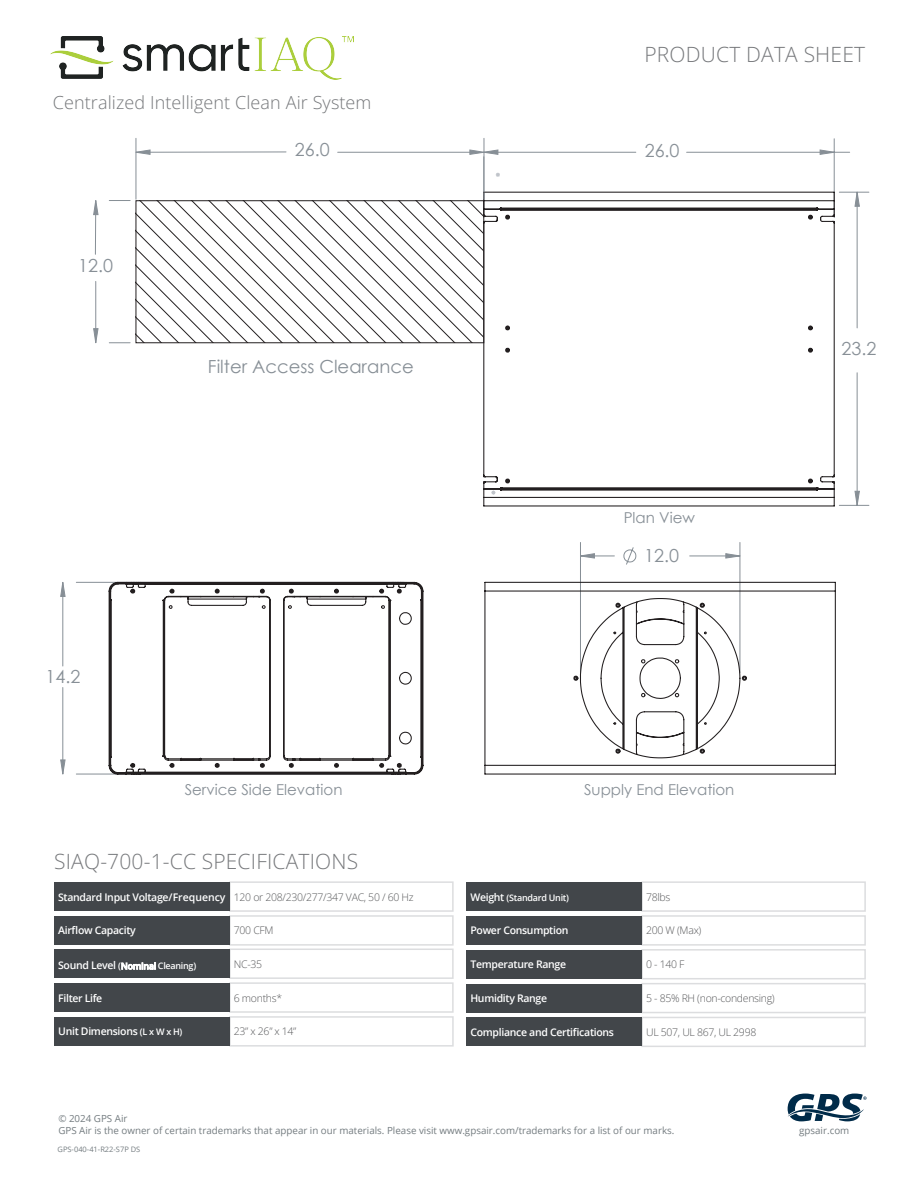
<style>
.page{position:relative;width:918px;height:1188px;background:#fff}
.page>*{position:absolute;margin:0;border:0;box-sizing:border-box;transform-origin:0 0}
.t1{font:300 21px "Open Sans";letter-spacing:.01em;color:#76787b}
.t2{font:18px "Century Gothic";color:#878f96}
.t3{font:300 18px "Open Sans";letter-spacing:.005em;color:#76787b}
.t4{font:15px "Century Gothic";color:#878f96}
.t5{font:300 10.5px "Open Sans";letter-spacing:-.03em;color:#57585a}
.t6{font:600 10.5px "Open Sans";letter-spacing:-.03em;color:#fff}
.t7{font:9.75px/12px "Open Sans";color:#747c80}
.t8{font:600 9px "Open Sans";letter-spacing:-.03em;color:#fff}
.t9{font:7.5px "Open Sans";color:#747c80}
.s1{font-weight:600;color:#fff}
.s2{font-size:10.5px}
.s3{font-size:9px}
</style>
<div class="page">
<svg style="left:788px;top:1094px;width:79px;height:27px"></svg>
<div style="left:229px;top:881px;width:225px;height:31px;border:2px solid #dcdddf"></div>
<div style="left:54px;top:882px;width:175px;height:29px;background:#42464a"></div>
<div style="left:229px;top:1016px;width:225px;height:31px;border:2px solid #dcdddf"></div>
<div style="left:54px;top:1017px;width:176px;height:29px;background:#42464a"></div>
<div style="left:641px;top:881px;width:225px;height:31px;border:2px solid #dcdddf"></div>
<div style="left:466px;top:882px;width:176px;height:29px;background:#42464a"></div>
<div style="left:229px;top:915px;width:225px;height:31px;border:2px solid #dcdddf"></div>
<div style="left:54px;top:916px;width:175px;height:29px;background:#42464a"></div>
<div style="left:641px;top:915px;width:225px;height:31px;border:2px solid #dcdddf"></div>
<div style="left:466px;top:916px;width:176px;height:29px;background:#42464a"></div>
<div style="left:641px;top:949px;width:225px;height:30px;border:2px solid #dcdddf"></div>
<div style="left:466px;top:950px;width:176px;height:29px;background:#42464a"></div>
<div style="left:229px;top:949px;width:225px;height:30px;border:2px solid #dcdddf"></div>
<div style="left:54px;top:949px;width:175px;height:29px;background:#42464a"></div>
<div style="left:641px;top:983px;width:225px;height:30px;border:2px solid #dcdddf"></div>
<div style="left:466px;top:984px;width:176px;height:29px;background:#42464a"></div>
<div style="left:229px;top:982px;width:225px;height:31px;border:2px solid #dcdddf"></div>
<div style="left:54px;top:983px;width:175px;height:29px;background:#42464a"></div>
<div style="left:641px;top:1017px;width:225px;height:30px;border:2px solid #dcdddf"></div>
<div style="left:466px;top:1017px;width:176px;height:29px;background:#42464a"></div>
<hr style="left:76px;top:774px;width:328px;height:1px;background:#878f96">
<hr style="left:839px;top:505px;width:30px;height:1px;background:#878f96">
<hr style="left:839px;top:192px;width:30px;height:1px;background:#878f96">
<hr style="left:834px;top:139px;width:1px;height:79px;background:#878f96">
<svg style="left:61px;top:150px;width:798px;height:624px"></svg>
<svg style="left:108px;top:581px;width:316px;height:194px"></svg>
<svg style="left:484px;top:581px;width:352px;height:194px"></svg>
<svg style="left:482px;top:191px;width:354px;height:316px"></svg>
<svg style="left:138px;top:202px;width:344px;height:139px"></svg>
<div style="left:136px;top:200px;width:348px;height:143px;border:1px solid #231f20"></div>
<hr style="left:484px;top:138px;width:1px;height:61px;background:#878f96">
<hr style="left:136px;top:138px;width:1px;height:61px;background:#878f96">
<hr style="left:338px;top:152px;width:135px;height:1px;background:#878f96">
<hr style="left:136px;top:152px;width:150px;height:1px;background:#878f96">
<svg style="left:469px;top:149px;width:16px;height:6px"></svg>
<svg style="left:135px;top:149px;width:16px;height:6px"></svg>
<hr style="left:95px;top:281px;width:1px;height:62px;background:#878f96">
<hr style="left:95px;top:201px;width:1px;height:53px;background:#878f96">
<svg style="left:109px;top:200px;width:21px;height:1px"></svg>
<svg style="left:93px;top:328px;width:6px;height:16px"></svg>
<svg style="left:93px;top:200px;width:6px;height:15px"></svg>
<svg style="left:109px;top:342px;width:21px;height:1px"></svg>
<img style="left:50px;top:36px;width:304px;height:44px">
<h2 class="t3" style="left:53px;top:90px;width:320px">Centralized Intelligent Clean Air System</h2>
<h2 class="t2" style="left:78px;top:253px;width:36px">12.0</h2>
<h2 class="t2" style="left:295px;top:137px;width:36px">26.0</h2>
<h2 class="t2" style="left:208px;top:354px;width:207px">Filter Access Clearance</h2>
<h2 class="t2" style="left:45px;top:664px;width:36px">14.2</h2>
<h1 class="t1" style="left:644px;top:40px;width:222px">PRODUCT DATA SHEET</h1>
<h2 class="t2" style="left:645px;top:138px;width:36px">26.0</h2>
<h3 class="t4" style="left:624px;top:507px;width:73px">Plan View</h3>
<h2 class="t2" style="left:644px;top:543px;width:36px">12.0</h2>
<h2 class="t2" style="left:841px;top:336px;width:36px">23.2</h2>
<h3 class="t4" style="left:185px;top:780px;width:159px">Service Side Elevation</h3>
<h3 class="t4" style="left:584px;top:780px;width:152px">Supply End Elevation</h3>
<h1 class="t1" style="left:54px;top:847px;width:306px">SIAQ-700-1-CC SPECIFICATIONS</h1>
<p class="t5" style="left:58px;top:890px;width:357px"><span class="s1">Standard Input Voltage/Frequency</span> 120 or 208/230/277/347 VAC, 50 / 60 Hz</p>
<p class="t8" style="left:470px;top:891px;width:100px"><span class="s2">Weight</span> (Standard Unit)</p>
<p class="t5" style="left:646px;top:890px;width:26px">78lbs</p>
<p class="t6" style="left:58px;top:923px;width:79px">Airflow Capacity</p>
<p class="t5" style="left:234px;top:923px;width:41px">700 CFM</p>
<p class="t6" style="left:470px;top:923px;width:100px">Power Consumption</p>
<p class="t5" style="left:646px;top:923px;width:57px">200 W (Max)</p>
<p class="t6" style="left:58px;top:958px;width:140px">Sound Level <span class="s3">(</span><span class="s3">Nominal</span> <span class="s3">Cleaning)</span></p>
<p class="t5" style="left:234px;top:957px;width:30px">NC-35</p>
<p class="t6" style="left:470px;top:957px;width:97px">Temperature Range</p>
<p class="t5" style="left:646px;top:957px;width:40px">0 - 140 F</p>
<p class="t6" style="left:58px;top:991px;width:46px">Filter Life</p>
<p class="t5" style="left:234px;top:991px;width:50px">6 months*</p>
<p class="t6" style="left:470px;top:991px;width:78px">Humidity Range</p>
<p class="t5" style="left:646px;top:991px;width:130px">5 - 85% RH (non-condensing)</p>
<p class="t6" style="left:470px;top:1025px;width:145px">Compliance and Certifications</p>
<p class="t5" style="left:646px;top:1025px;width:112px">UL 507, UL 867, UL 2998</p>
<p class="t6" style="left:58px;top:1024px;width:126px">Unit Dimensions <span class="s3">(L x W x H)</span></p>
<p class="t5" style="left:234px;top:1024px;width:64px">23” x 26” x 14”</p>
<p class="t7" style="left:58px;top:1112px;width:618px">© 2024 GPS Air<br>GPS Air is the owner of certain trademarks that appear in our materials. Please visit www.gpsair.com/trademarks for a list of our marks.</p>
<p class="t9" style="left:58px;top:1145px;width:84px">GPS-040-41-R22-S7P DS</p>
<p class="t7" style="left:799px;top:1125px;width:52px">gpsair.com</p>
</div>
